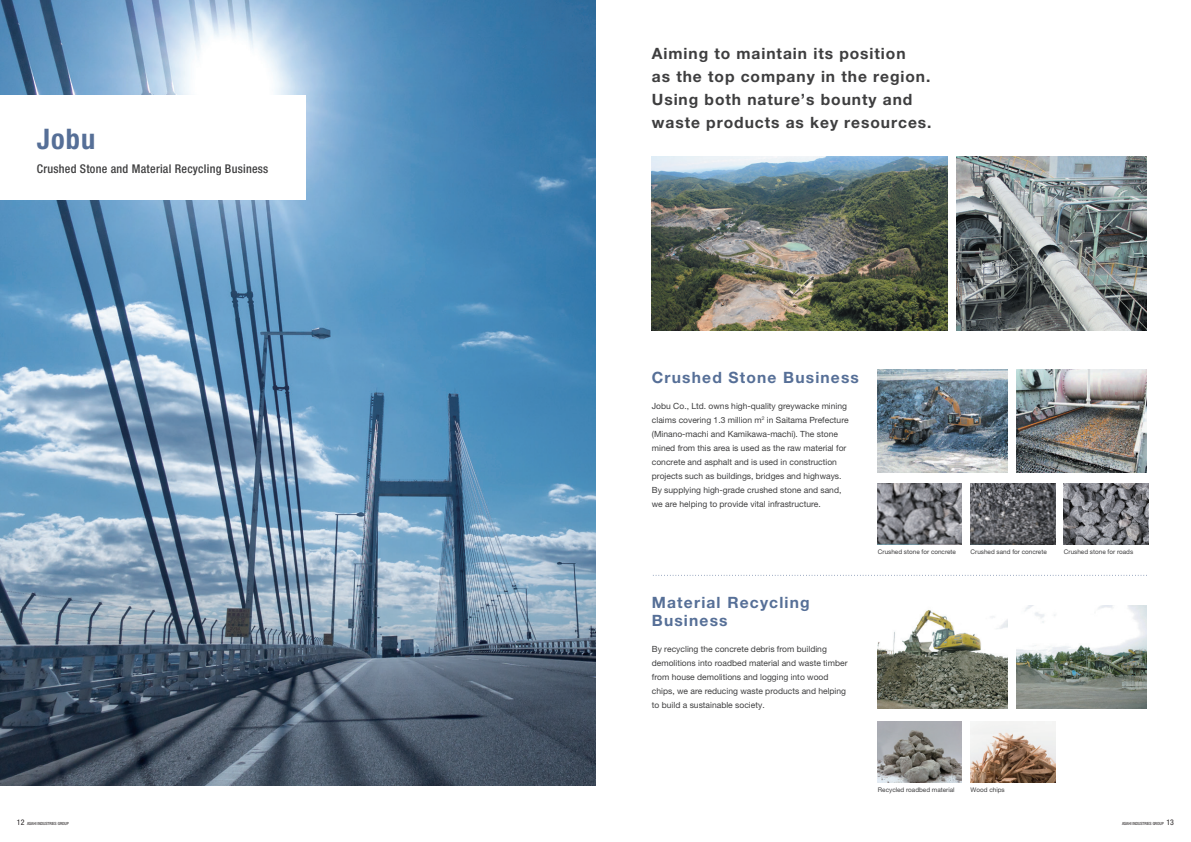
<style>
.page{position:relative;width:1191px;height:842px;background:#fff}
.page>*{position:absolute;margin:0;border:0;box-sizing:border-box;transform-origin:0 0}
.t1{font:700 condensed 28.3px "Helvetica Neue LT Std";color:#566f97}
.t2{font:700 15.6px/22.7px "Helvetica Neue LT Std";letter-spacing:.06em;color:#3e3e3f}
.t3{font:700 15.6px/17.3px "Helvetica Neue LT Std";letter-spacing:.075em;color:#566f97}
.t4{font:500 condensed 12px "Helvetica Neue LT Std";letter-spacing:.02em;color:#3e3e3f}
.t5{font:8.5px/14px "Helvetica Neue LT Std";color:#3e3e3f}
.t6{font:6.4px "Helvetica Neue LT Std";color:#3e3e3f}
.t7{font:condensed 4.3px "Helvetica Neue LT Std";color:#231f20}
.s1{font-size:7.8px}
</style>
<div class="page">
<img style="left:0;top:0;width:595px;height:785px">
<div style="left:0;top:96px;width:305px;height:104px;background:#fff"></div>
<svg style="left:652px;top:575px;width:495px;height:1px"></svg>
<img style="left:1016px;top:369px;width:130px;height:103px">
<img style="left:877px;top:369px;width:130px;height:103px">
<img style="left:1016px;top:606px;width:130px;height:102px">
<img style="left:877px;top:610px;width:130px;height:98px">
<img style="left:652px;top:156px;width:295px;height:174px">
<img style="left:956px;top:156px;width:190px;height:174px">
<img style="left:877px;top:483px;width:84px;height:61px">
<img style="left:970px;top:483px;width:85px;height:61px">
<img style="left:877px;top:721px;width:84px;height:61px">
<img style="left:970px;top:722px;width:85px;height:60px">
<img style="left:1064px;top:483px;width:84px;height:61px">
<h1 class="t1" style="left:37px;top:122px;width:60px">Jobu</h1>
<h3 class="t4" style="left:37px;top:162px;width:233px">Crushed Stone and Material Recycling Business</h3>
<h2 class="t2" style="left:652px;top:42px;width:281px">Aiming to maintain its position<br>as the top company in the region.<br>Using both nature’s bounty and waste products as key resources.</h2>
<h2 class="t3" style="left:652px;top:368px;width:209px">Crushed Stone Business</h2>
<p class="t5" style="left:652px;top:399px;width:198px">Jobu Co., Ltd. owns high-quality greywacke mining claims covering 1.3 million m<sup>2</sup> in Saitama Prefecture (Minano-machi and Kamikawa-machi). The stone mined from this area is used as the raw material for concrete and asphalt and is used in construction projects such as buildings, bridges and highways.<br>By supplying high-grade crushed stone and sand, we are helping to provide vital infrastructure.</p>
<h2 class="t3" style="left:652px;top:594px;width:159px">Material Recycling<br>Business</h2>
<p class="t5" style="left:652px;top:642px;width:197px">By recycling the concrete debris from building demolitions into roadbed material and waste timber from house demolitions and logging into wood chips, we are reducing waste products and helping to build a sustainable society.</p>
<p class="t6" style="left:878px;top:547px;width:80px">Crushed stone for concrete</p>
<p class="t6" style="left:970px;top:547px;width:78px">Crushed sand for concrete</p>
<p class="t6" style="left:1064px;top:547px;width:71px">Crushed stone for roads</p>
<p class="t6" style="left:878px;top:785px;width:78px">Recycled roadbed material</p>
<p class="t6" style="left:970px;top:785px;width:36px">Wood chips</p>
<p class="t7" style="left:17px;top:821px;width:53px"><span class="s1">12</span> ASAHI INDUSTRIES GROUP</p>
<p class="t7" style="left:1122px;top:821px;width:53px">ASAHI INDUSTRIES GROUP <span class="s1">13</span></p>
</div>
